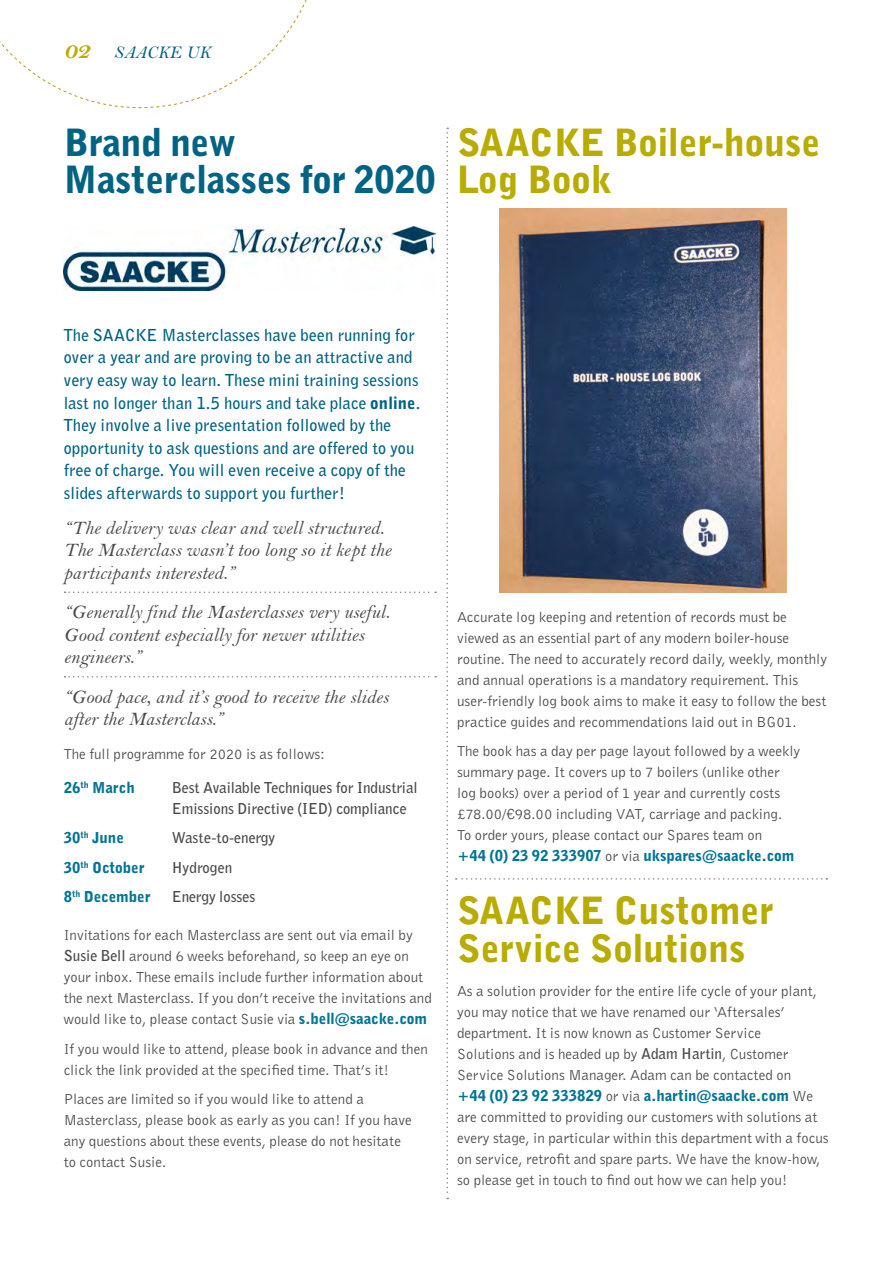
<style>
.page{position:relative;width:893px;height:1263px;background:#fff}
.page>*{position:absolute;margin:0;border:0;box-sizing:border-box;transform-origin:0 0}
.t1{font:900 37.5px/37.5px "Bell Gothic";color:#b8ac00}
.t2{font:900 37.5px/37.5px "Bell Gothic";letter-spacing:-.01em;color:#006384}
.t3{font:19.5px/22.5px "Bell MT Italic";color:#4a4a49}
.t4{font:italic 18px "Bell MT Std";color:#006384}
.t5{font:700 16.5px/22.5px "Bell Gothic";letter-spacing:.01em;color:#006384}
.t6{font:15px/21px "Bell Gothic";color:#4a4a49}
.t7{font:700 15px/21px "Bell Gothic";color:#4a4a49}
.t8{font:900 15px "Bell Gothic";color:#007594}
.s1{font-weight:700;font-size:24px;color:#b8ac00}
.s2{font-weight:900}
.s3{font-weight:700}
.s4{font-weight:900;color:#007594}
</style>
<div class="page">
<svg style="left:65px;top:591px;width:371px;height:2px"></svg>
<svg style="left:65px;top:676px;width:371px;height:1px"></svg>
<img style="left:64px;top:226px;width:372px;height:65px">
<svg style="left:0;top:0;width:307px;height:108px"></svg>
<img style="left:500px;top:208px;width:286px;height:384px">
<svg style="left:446px;top:128px;width:2px;height:1071px"></svg>
<svg style="left:456px;top:878px;width:371px;height:2px"></svg>
<p class="t4" style="left:64px;top:43px;width:148px"><span class="s1">02</span> SAACKE UK</p>
<h1 class="t2" style="left:64px;top:124px;width:374px">Brand new<br>Masterclasses for 2020</h1>
<h1 class="t1" style="left:457px;top:124px;width:364px">SAACKE Boiler-house<br>Log Book</h1>
<p class="t5" style="left:64px;top:324px;width:358px">The SAACKE Masterclasses have been running for over a year and are proving to be an attractive and very easy way to learn. These mini training sessions last no longer than 1.5 hours and take place <span class="s2">online</span>.<br>They involve a live presentation followed by the opportunity to ask questions and are offered to you free of charge. You will even receive a copy of the slides afterwards to support you further!</p>
<h2 class="t3" style="left:64px;top:516px;width:329px">“The delivery was clear and well structured.<br>The Masterclass wasn’t too long so it kept the participants interested.”</h2>
<h2 class="t3" style="left:64px;top:601px;width:327px">“Generally find the Masterclasses very useful.<br>Good content especially for newer utilities engineers.”</h2>
<h2 class="t3" style="left:64px;top:685px;width:326px">“Good pace, and it’s good to receive the slides after the Masterclass.”</h2>
<p class="t6" style="left:64px;top:743px;width:262px">The full programme for 2020 is as follows:</p>
<p class="t8" style="left:64px;top:778px;width:72px">26<sup>th</sup> March</p>
<p class="t7" style="left:172px;top:777px;width:247px">Best Available Techniques for Industrial<br>Emissions Directive (IED) compliance</p>
<p class="t8" style="left:64px;top:828px;width:62px">30<sup>th</sup> June</p>
<p class="t7" style="left:172px;top:827px;width:105px">Waste-to-energy</p>
<p class="t8" style="left:64px;top:858px;width:82px">30<sup>th</sup> October</p>
<p class="t7" style="left:172px;top:857px;width:62px">Hydrogen</p>
<p class="t8" style="left:64px;top:887px;width:88px">8<sup>th</sup> December</p>
<p class="t7" style="left:172px;top:886px;width:85px">Energy losses</p>
<p class="t6" style="left:64px;top:924px;width:370px">Invitations for each Masterclass are sent out via email by <span class="s3">Susie Bell</span> around 6 weeks beforehand, so keep an eye on your inbox. These emails include further information about the next Masterclass. If you don’t receive the invitations and would like to, please contact Susie via <span class="s4">s.bell@saacke.com</span></p>
<p class="t6" style="left:64px;top:1038px;width:366px">If you would like to attend, please book in advance and then click the link provided at the specified time. That’s it!</p>
<p class="t6" style="left:64px;top:1088px;width:349px">Places are limited so if you would like to attend a Masterclass, please book as early as you can! If you have any questions about these events, please do not hesitate to contact Susie.</p>
<p class="t6" style="left:457px;top:606px;width:371px">Accurate log keeping and retention of records must be viewed as an essential part of any modern boiler-house routine. The need to accurately record daily, weekly, monthly and annual operations is a mandatory requirement. This user-friendly log book aims to make it easy to follow the best practice guides and recommendations laid out in BG01.</p>
<p class="t6" style="left:457px;top:740px;width:345px">The book has a day per page layout followed by a weekly summary page. It covers up to 7 boilers (unlike other log books) over a period of 1 year and currently costs £78.00/€98.00 including VAT, carriage and packing.<br>To order yours, please contact our Spares team on<br><span class="s4">+44 (0) 23 92 333907</span> or via <span class="s4">ukspares@saacke.com</span></p>
<h1 class="t1" style="left:457px;top:893px;width:318px">SAACKE Customer<br>Service Solutions</h1>
<p class="t6" style="left:457px;top:980px;width:373px">As a solution provider for the entire life cycle of your plant, you may notice that we have renamed our ‘Aftersales’ department. It is now known as Customer Service<br>Solutions and is headed up by <span class="s3">Adam Hartin</span>, Customer Service Solutions Manager. Adam can be contacted on<br><span class="s4">+44 (0) 23 92 333829</span> or via <span class="s4">a.hartin@saacke.com</span> We are committed to providing our customers with solutions at every stage, in particular within this department with a focus on service, retrofit and spare parts. We have the know-how, so please get in touch to find out how we can help you!</p>
</div>
